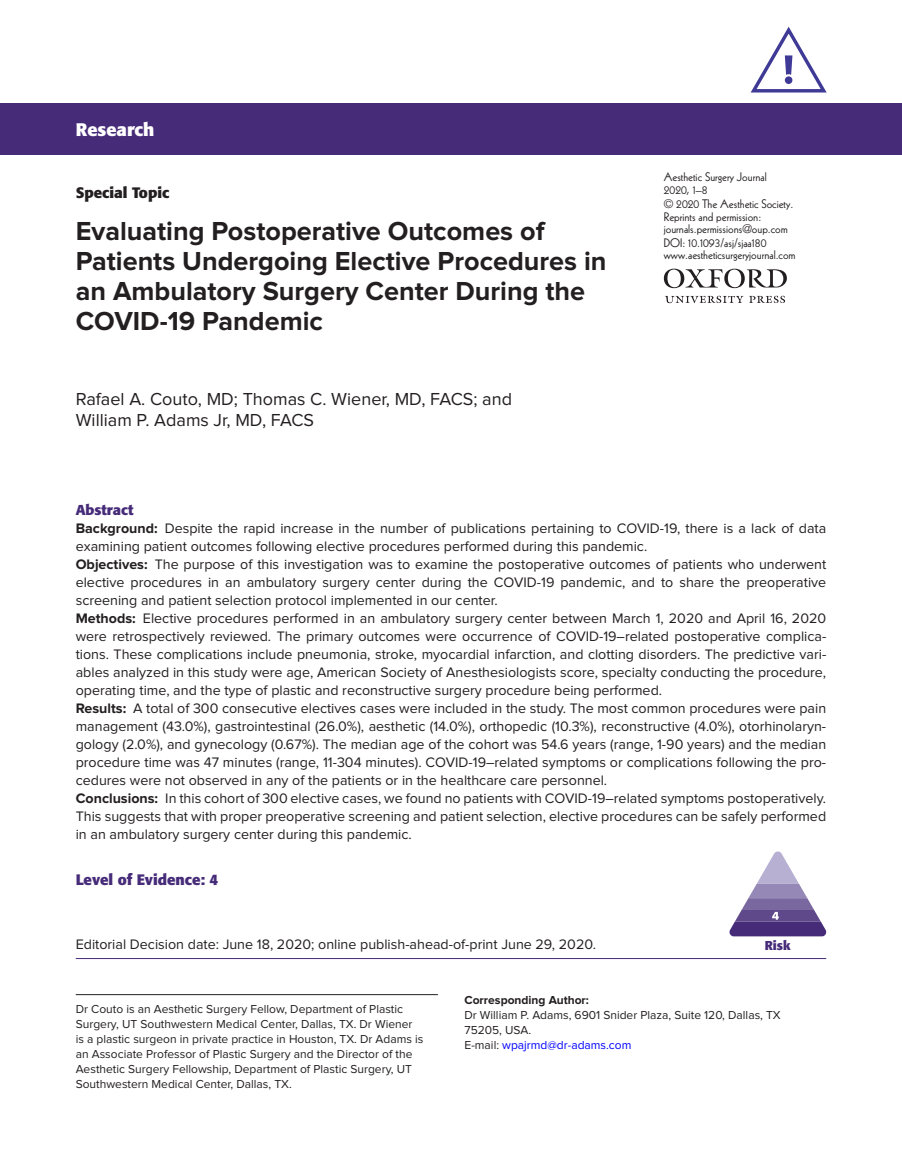
<style>
.page{position:relative;width:902px;height:1174px;background:#fff}
.page>*{position:absolute;margin:0;border:0;box-sizing:border-box;transform-origin:0 0}
.t1{font:700 27px/30px "Proxima Nova";color:#231f20}
.t2{font:18px/21px "Proxima Nova";color:#231f20}
.t3{font:700 18px "Formata";color:#fff}
.t4{font:700 15px "Formata";color:#462b79}
.t5{font:700 15px "Formata";color:#231f20}
.t6{font:14.25px/18px "Proxima Nova";color:#231f20}
.t7{font:700 14.25px "Formata";color:#462b79}
.t8{font:700 12.75px "Formata";color:#462b79}
.t9{font:12px/15px "Proxima Nova";color:#231f20}
.t10{font:12px/12.8px "Kabel LT Std";color:#231f20}
.t11{font:700 12px "Proxima Nova";color:#231f20}
.s1{font-weight:700}
.s2{color:#00f}
</style>
<div class="page">
<div style="left:0;top:104px;width:901px;height:50px;background:#462b79"></div>
<svg style="left:663px;top:269px;width:123px;height:34px"></svg>
<hr style="left:76px;top:958px;width:750px;height:1px;background:#462b79">
<svg style="left:729px;top:851px;width:97px;height:85px"></svg>
<hr style="left:76px;top:994px;width:362px;height:1px;background:#231f20">
<svg style="left:751px;top:27px;width:75px;height:65px"></svg>
<p class="t3" style="left:76px;top:118px;width:80px">Research</p>
<p class="t5" style="left:76px;top:183px;width:95px">Special Topic</p>
<h1 class="t1" style="left:76px;top:217px;width:532px">Evaluating Postoperative Outcomes of Patients Undergoing Elective Procedures in an Ambulatory Surgery Center During the COVID-19 Pandemic</h1>
<p class="t2" style="left:76px;top:389px;width:438px">Rafael A. Couto, MD; Thomas C. Wiener, MD, FACS; and<br>William P. Adams Jr, MD, FACS</p>
<p class="t10" style="left:663px;top:171px;width:104px">Aesthetic Surgery Journal<br>2020, 1–8</p>
<p class="t10" style="left:663px;top:197px;width:131px">© 2020 The Aesthetic Society.<br>Reprints and permission: journals.permissions@oup.com</p>
<p class="t10" style="left:663px;top:236px;width:133px">DOI: 10.1093/asj/sjaa180 www.aestheticsurgeryjournal.com</p>
<p class="t7" style="left:76px;top:500px;width:59px">Abstract</p>
<p class="t6" style="left:76px;top:519px;width:752px"><span class="s1">Background:</span> Despite the rapid increase in the number of publications pertaining to COVID-19, there is a lack of data examining patient outcomes following elective procedures performed during this pandemic.<br><span class="s1">Objectives:</span> The purpose of this investigation was to examine the postoperative outcomes of patients who underwent elective procedures in an ambulatory surgery center during the COVID-19 pandemic, and to share the preoperative screening and patient selection protocol implemented in our center.<br><span class="s1">Methods:</span> Elective procedures performed in an ambulatory surgery center between March 1, 2020 and April 16, 2020 were retrospectively reviewed. The primary outcomes were occurrence of COVID-19–related postoperative complica&shy;tions. These complications include pneumonia, stroke, myocardial infarction, and clotting disorders. The predictive vari&shy;ables analyzed in this study were age, American Society of Anesthesiologists score, specialty conducting the procedure, operating time, and the type of plastic and reconstructive surgery procedure being performed.<br><span class="s1">Results:</span> A total of 300 consecutive electives cases were included in the study. The most common procedures were pain management (43.0%), gastrointestinal (26.0%), aesthetic (14.0%), orthopedic (10.3%), reconstructive (4.0%), otorhinolaryn&shy;gology (2.0%), and gynecology (0.67%). The median age of the cohort was 54.6 years (range, 1-90 years) and the median procedure time was 47 minutes (range, 11-304 minutes). COVID-19–related symptoms or complications following the pro&shy;cedures were not observed in any of the patients or in the healthcare care personnel.<br><span class="s1">Conclusions:</span> In this cohort of 300 elective cases, we found no patients with COVID-19–related symptoms postoperatively.<br>This suggests that with proper preoperative screening and patient selection, elective procedures can be safely performed in an ambulatory surgery center during this pandemic.</p>
<p class="t4" style="left:76px;top:870px;width:144px">Level of Evidence: 4</p>
<p class="t6" style="left:76px;top:936px;width:521px">Editorial Decision date: June 18, 2020; online publish-ahead-of-print June 29, 2020.</p>
<p class="t8" style="left:764px;top:937px;width:28px">Risk</p>
<p class="t9" style="left:76px;top:1002px;width:349px">Dr Couto is an Aesthetic Surgery Fellow, Department of Plastic Surgery, UT Southwestern Medical Center, Dallas, TX. Dr Wiener is a plastic surgeon in private practice in Houston, TX. Dr Adams is an Associate Professor of Plastic Surgery and the Director of the Aesthetic Surgery Fellowship, Department of Plastic Surgery, UT Southwestern Medical Center, Dallas, TX.</p>
<p class="t11" style="left:464px;top:994px;width:126px">Corresponding Author:</p>
<p class="t9" style="left:464px;top:1008px;width:318px">Dr William P. Adams, 6901 Snider Plaza, Suite 120, Dallas, TX<br>75205, USA.<br>E-mail: <span class="s2">wpajrmd@dr-adams.com</span></p>
</div>
